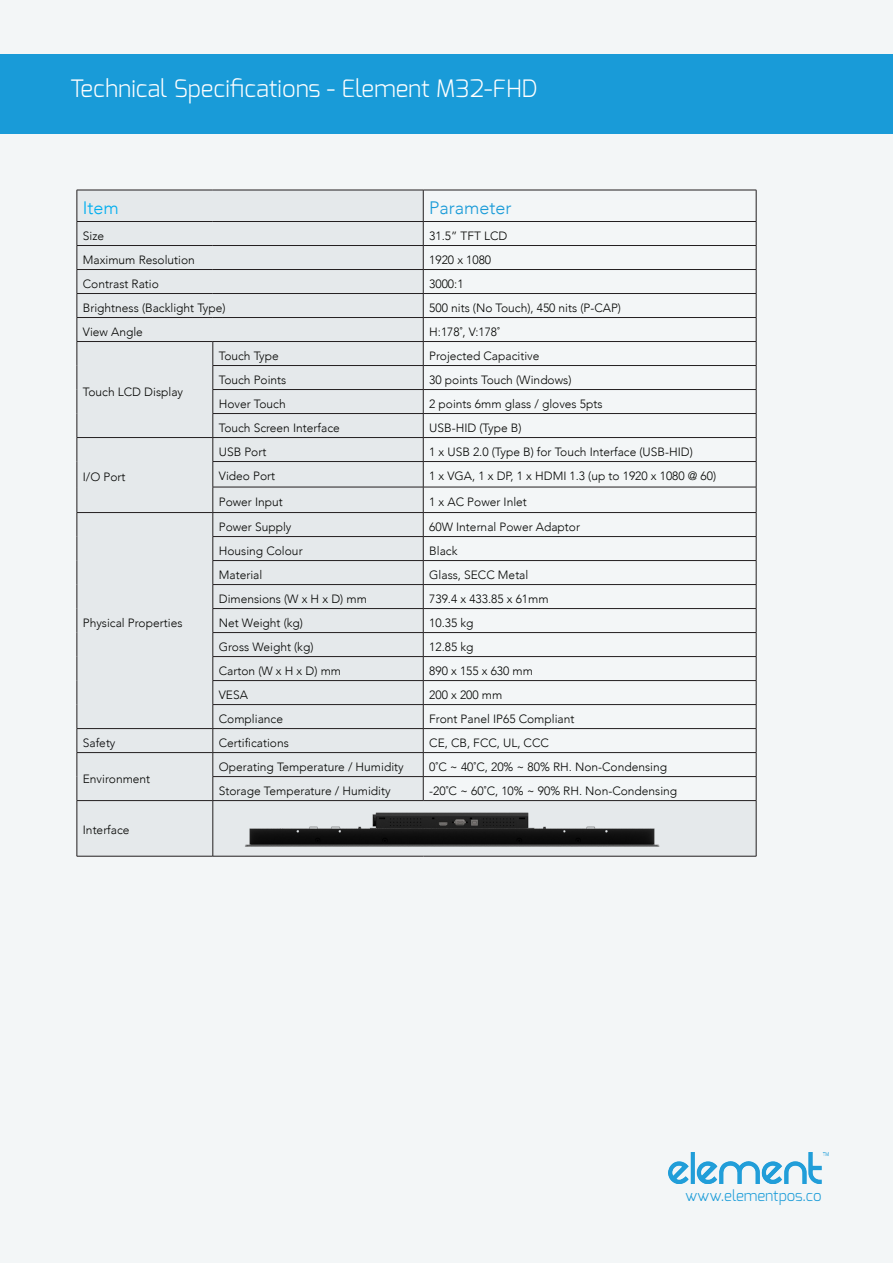
<style>
.page{position:relative;width:893px;height:1263px;background:#f3f6f7}
.page>*{position:absolute;margin:0;border:0;box-sizing:border-box;transform-origin:0 0}
.t1{font:300 24px "Exo";color:#fff}
.t2{font:300 18px "Avenir";color:#199bd8}
.t3{font:300 18px "Avenir";color:#00aeef}
.t4{font:300 15px "Exo";letter-spacing:-.005em;color:#199bd8}
.t5{font:300 12px "Avenir";color:#040503}
.t6{font:300 12px "Avenir";color:#060709}
</style>
<div class="page">
<div style="left:0;top:54px;width:893px;height:79px;background:#199bd8"></div>
<img style="left:668px;top:1152px;width:161px;height:32px">
<svg style="left:78px;top:191px;width:678px;height:665px;fill:#e5e9eb"></svg>
<hr style="left:77px;top:245px;width:136px;height:1px;background:#231f20">
<hr style="left:213px;top:245px;width:210px;height:1px;background:#231f20">
<hr style="left:423px;top:245px;width:333px;height:1px;background:#231f20">
<hr style="left:77px;top:269px;width:136px;height:1px;background:#231f20">
<hr style="left:213px;top:269px;width:210px;height:1px;background:#231f20">
<hr style="left:423px;top:269px;width:333px;height:1px;background:#231f20">
<hr style="left:77px;top:293px;width:136px;height:1px;background:#231f20">
<hr style="left:213px;top:293px;width:210px;height:1px;background:#231f20">
<hr style="left:423px;top:293px;width:333px;height:1px;background:#231f20">
<hr style="left:77px;top:317px;width:136px;height:1px;background:#231f20">
<hr style="left:213px;top:317px;width:210px;height:1px;background:#231f20">
<hr style="left:423px;top:317px;width:333px;height:1px;background:#231f20">
<hr style="left:77px;top:341px;width:136px;height:1px;background:#231f20">
<hr style="left:213px;top:341px;width:210px;height:1px;background:#231f20">
<hr style="left:423px;top:341px;width:333px;height:1px;background:#231f20">
<hr style="left:213px;top:365px;width:210px;height:1px;background:#231f20">
<hr style="left:423px;top:365px;width:333px;height:1px;background:#231f20">
<hr style="left:213px;top:389px;width:210px;height:1px;background:#231f20">
<hr style="left:423px;top:389px;width:333px;height:1px;background:#231f20">
<hr style="left:213px;top:413px;width:210px;height:1px;background:#231f20">
<hr style="left:423px;top:413px;width:333px;height:1px;background:#231f20">
<hr style="left:77px;top:437px;width:136px;height:1px;background:#231f20">
<hr style="left:213px;top:437px;width:210px;height:1px;background:#231f20">
<hr style="left:423px;top:437px;width:333px;height:1px;background:#231f20">
<hr style="left:77px;top:190px;width:136px;height:1px;background:#231f20">
<hr style="left:77px;top:190px;width:1px;height:31px;background:#231f20">
<hr style="left:213px;top:190px;width:210px;height:1px;background:#231f20">
<hr style="left:423px;top:190px;width:333px;height:1px;background:#231f20">
<hr style="left:423px;top:190px;width:1px;height:31px;background:#231f20">
<hr style="left:756px;top:190px;width:1px;height:31px;background:#231f20">
<hr style="left:77px;top:221px;width:136px;height:1px;background:#231f20">
<hr style="left:213px;top:221px;width:210px;height:1px;background:#231f20">
<hr style="left:423px;top:221px;width:333px;height:1px;background:#231f20">
<hr style="left:213px;top:461px;width:210px;height:1px;background:#231f20">
<hr style="left:423px;top:461px;width:333px;height:1px;background:#231f20">
<hr style="left:213px;top:487px;width:210px;height:1px;background:#231f20">
<hr style="left:423px;top:487px;width:333px;height:1px;background:#231f20">
<hr style="left:77px;top:512px;width:136px;height:1px;background:#231f20">
<hr style="left:213px;top:512px;width:210px;height:1px;background:#231f20">
<hr style="left:423px;top:512px;width:333px;height:1px;background:#231f20">
<hr style="left:213px;top:536px;width:210px;height:1px;background:#231f20">
<hr style="left:423px;top:536px;width:333px;height:1px;background:#231f20">
<hr style="left:213px;top:560px;width:210px;height:1px;background:#231f20">
<hr style="left:423px;top:560px;width:333px;height:1px;background:#231f20">
<hr style="left:213px;top:584px;width:210px;height:1px;background:#231f20">
<hr style="left:423px;top:584px;width:333px;height:1px;background:#231f20">
<hr style="left:213px;top:608px;width:210px;height:1px;background:#231f20">
<hr style="left:423px;top:608px;width:333px;height:1px;background:#231f20">
<hr style="left:213px;top:632px;width:210px;height:1px;background:#231f20">
<hr style="left:423px;top:632px;width:333px;height:1px;background:#231f20">
<hr style="left:213px;top:656px;width:210px;height:1px;background:#231f20">
<hr style="left:423px;top:656px;width:333px;height:1px;background:#231f20">
<hr style="left:213px;top:680px;width:210px;height:1px;background:#231f20">
<hr style="left:423px;top:680px;width:333px;height:1px;background:#231f20">
<hr style="left:213px;top:704px;width:210px;height:1px;background:#231f20">
<hr style="left:423px;top:704px;width:333px;height:1px;background:#231f20">
<hr style="left:77px;top:728px;width:136px;height:1px;background:#231f20">
<hr style="left:213px;top:728px;width:210px;height:1px;background:#231f20">
<hr style="left:423px;top:728px;width:333px;height:1px;background:#231f20">
<hr style="left:77px;top:752px;width:136px;height:1px;background:#231f20">
<hr style="left:213px;top:752px;width:210px;height:1px;background:#231f20">
<hr style="left:423px;top:752px;width:333px;height:1px;background:#231f20">
<svg style="left:77px;top:222px;width:1px;height:578px"></svg>
<hr style="left:213px;top:776px;width:210px;height:1px;background:#231f20">
<svg style="left:213px;top:342px;width:1px;height:458px"></svg>
<hr style="left:423px;top:776px;width:333px;height:1px;background:#231f20">
<svg style="left:423px;top:222px;width:1px;height:373px"></svg>
<svg style="left:756px;top:222px;width:1px;height:578px"></svg>
<hr style="left:77px;top:800px;width:136px;height:1px;background:#231f20">
<hr style="left:77px;top:801px;width:1px;height:55px;background:#231f20">
<hr style="left:213px;top:800px;width:210px;height:1px;background:#231f20">
<hr style="left:213px;top:801px;width:1px;height:55px;background:#231f20">
<hr style="left:423px;top:800px;width:333px;height:1px;background:#231f20">
<hr style="left:756px;top:801px;width:1px;height:55px;background:#231f20">
<hr style="left:77px;top:856px;width:136px;height:1px;background:#231f20">
<hr style="left:213px;top:856px;width:210px;height:1px;background:#231f20">
<hr style="left:423px;top:856px;width:333px;height:1px;background:#231f20">
<img style="left:231px;top:595px;width:441px;height:262px">
<p class="t1" style="left:70px;top:73px;width:469px">Technical Specifications - Element M32-FHD</p>
<p class="t3" style="left:83px;top:197px;width:38px">Item</p>
<p class="t2" style="left:429px;top:197px;width:84px">Parameter</p>
<p class="t5" style="left:83px;top:228px;width:23px">Size</p>
<p class="t5" style="left:429px;top:228px;width:80px">31.5” TFT LCD</p>
<p class="t5" style="left:83px;top:252px;width:114px">Maximum Resolution</p>
<p class="t5" style="left:429px;top:252px;width:63px">1920 x 1080</p>
<p class="t5" style="left:83px;top:276px;width:78px">Contrast Ratio</p>
<p class="t5" style="left:429px;top:276px;width:36px">3000:1</p>
<p class="t5" style="left:83px;top:300px;width:144px">Brightness (Backlight Type)</p>
<p class="t5" style="left:429px;top:300px;width:193px">500 nits (No Touch), 450 nits (P-CAP)</p>
<p class="t5" style="left:83px;top:324px;width:62px">View Angle</p>
<p class="t5" style="left:429px;top:324px;width:72px">H:178˚, V:178˚</p>
<p class="t5" style="left:83px;top:384px;width:102px">Touch LCD Display</p>
<p class="t5" style="left:83px;top:470px;width:44px">I/O Port</p>
<p class="t5" style="left:83px;top:615px;width:101px">Physical Properties</p>
<p class="t5" style="left:219px;top:348px;width:62px">Touch Type</p>
<p class="t5" style="left:429px;top:348px;width:112px">Projected Capacitive</p>
<p class="t5" style="left:219px;top:372px;width:69px">Touch Points</p>
<p class="t5" style="left:429px;top:372px;width:144px">30 points Touch (Windows)</p>
<p class="t5" style="left:219px;top:396px;width:68px">Hover Touch</p>
<p class="t5" style="left:429px;top:396px;width:175px">2 points 6mm glass / gloves 5pts</p>
<p class="t5" style="left:219px;top:420px;width:122px">Touch Screen Interface</p>
<p class="t5" style="left:429px;top:420px;width:94px">USB-HID (Type B)</p>
<p class="t5" style="left:219px;top:444px;width:49px">USB Port</p>
<p class="t5" style="left:429px;top:444px;width:265px">1 x USB 2.0 (Type B) for Touch Interface (USB-HID)</p>
<p class="t5" style="left:219px;top:469px;width:58px">Video Port</p>
<p class="t5" style="left:429px;top:469px;width:288px">1 x VGA, 1 x DP, 1 x HDMI 1.3 (up to 1920 x 1080 @ 60)</p>
<p class="t5" style="left:219px;top:494px;width:66px">Power Input</p>
<p class="t5" style="left:429px;top:494px;width:99px">1 x AC Power Inlet</p>
<p class="t5" style="left:219px;top:519px;width:74px">Power Supply</p>
<p class="t5" style="left:429px;top:519px;width:152px">60W Internal Power Adaptor</p>
<p class="t5" style="left:219px;top:543px;width:85px">Housing Colour</p>
<p class="t5" style="left:429px;top:543px;width:30px">Black</p>
<p class="t5" style="left:219px;top:567px;width:45px">Material</p>
<p class="t5" style="left:429px;top:567px;width:101px">Glass, SECC Metal</p>
<p class="t5" style="left:219px;top:591px;width:150px">Dimensions (W x H x D) mm</p>
<p class="t5" style="left:429px;top:591px;width:121px">739.4 x 433.85 x 61mm</p>
<p class="t5" style="left:219px;top:615px;width:86px">Net Weight (kg)</p>
<p class="t5" style="left:429px;top:615px;width:46px">10.35 kg</p>
<p class="t5" style="left:219px;top:639px;width:96px">Gross Weight (kg)</p>
<p class="t5" style="left:429px;top:639px;width:46px">12.85 kg</p>
<p class="t5" style="left:219px;top:663px;width:124px">Carton (W x H x D) mm</p>
<p class="t5" style="left:429px;top:663px;width:105px">890 x 155 x 630 mm</p>
<p class="t5" style="left:219px;top:687px;width:31px">VESA</p>
<p class="t5" style="left:429px;top:687px;width:75px">200 x 200 mm</p>
<p class="t5" style="left:219px;top:711px;width:66px">Compliance</p>
<p class="t5" style="left:429px;top:711px;width:147px">Front Panel IP65 Compliant</p>
<p class="t6" style="left:83px;top:735px;width:34px">Safety</p>
<p class="t5" style="left:219px;top:735px;width:72px">Certifications</p>
<p class="t5" style="left:429px;top:735px;width:121px">CE, CB, FCC, UL, CCC</p>
<p class="t5" style="left:83px;top:771px;width:69px">Environment</p>
<p class="t5" style="left:219px;top:759px;width:186px">Operating Temperature / Humidity</p>
<p class="t5" style="left:429px;top:759px;width:239px">0˚C ~ 40˚C, 20% ~ 80% RH. Non-Condensing</p>
<p class="t5" style="left:219px;top:783px;width:173px">Storage Temperature / Humidity</p>
<p class="t5" style="left:429px;top:783px;width:250px">-20˚C ~ 60˚C, 10% ~ 90% RH. Non-Condensing</p>
<p class="t5" style="left:83px;top:823px;width:48px">Interface</p>
<p class="t4" style="left:686px;top:1186px;width:138px">www.elementpos.co</p>
</div>
